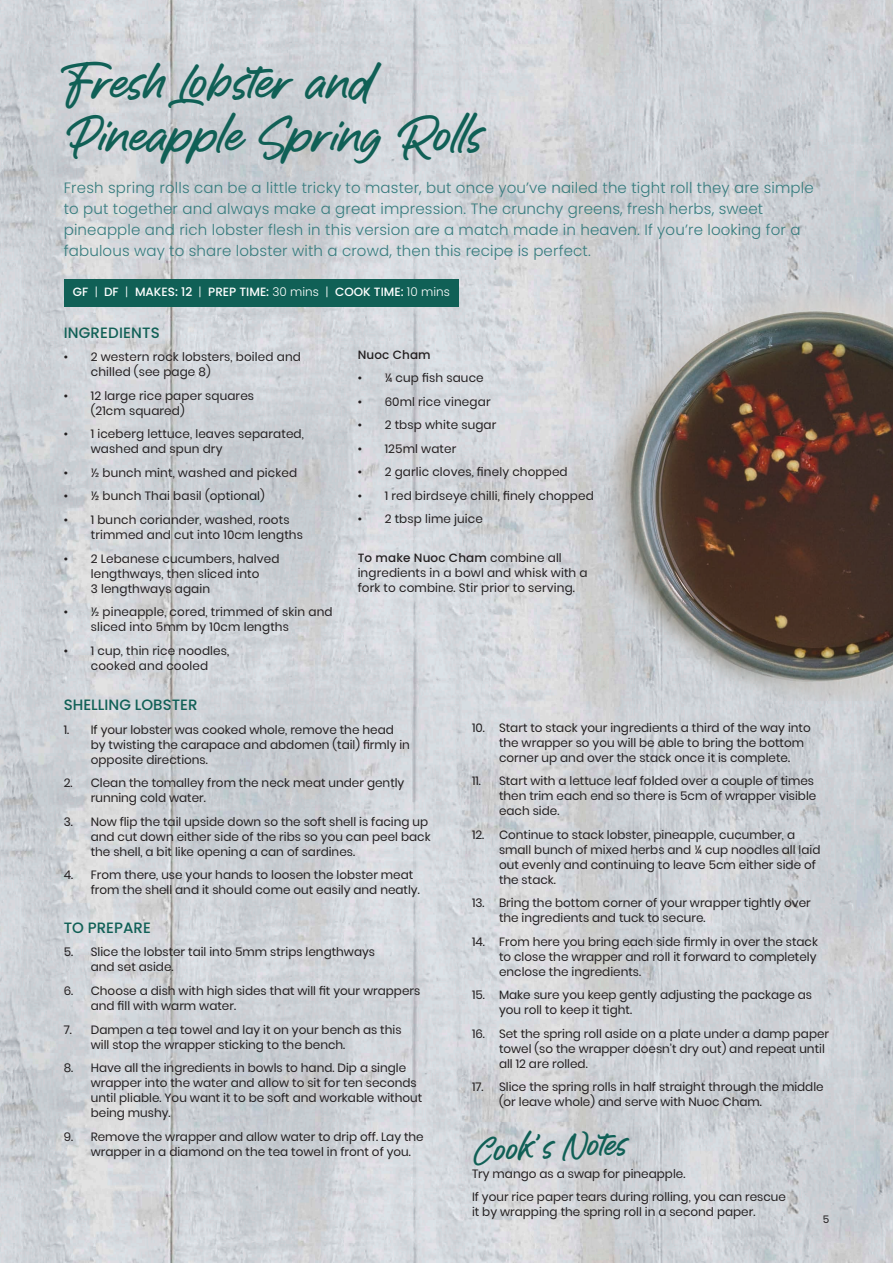
<style>
.page{position:relative;width:893px;height:1263px;background:#fff}
.page>*{position:absolute;margin:0;border:0;box-sizing:border-box;transform-origin:0 0}
.t1{font:48px/52.5px "Awaking";letter-spacing:.01em;color:#106056}
.t2{font:33px "Awaking";color:#106056}
.t3{font:300 15px/21px "Poppins";letter-spacing:.01em;color:#367c7e}
.t4{font:500 15px "Poppins";color:#106056}
.t5{font:12px/15px "Poppins";color:#231f20}
.t6{font:500 12px "Poppins";color:#fff}
.t7{font:500 12px "Poppins";letter-spacing:.01em;color:#231f20}
.t8{font:10.5px "Poppins";color:#231f20}
.s1{font-weight:300}
.s2{font-weight:500}
</style>
<div class="page">
<img style="left:0;top:0;width:893px;height:1263px">
<img style="left:472px;top:218px;width:421px;height:482px">
<div style="left:64px;top:279px;width:394px;height:27px;background:#106056"></div>
<p class="t1" style="left:64px;top:55px;width:418px">Fresh Lobster and<br>Pineapple Spring Rolls</p>
<p class="t3" style="left:64px;top:177px;width:751px">Fresh spring rolls can be a little tricky to master, but once you’ve nailed the tight roll they are simple to put together and always make a great impression. The crunchy greens, fresh herbs, sweet pineapple and rich lobster flesh in this version are a match made in heaven. If you’re looking for a fabulous way to share lobster with a crowd, then this recipe is perfect.</p>
<p class="t6" style="left:73px;top:285px;width:378px">GF <span class="s1">|</span> DF <span class="s1">|</span> MAKES: 12 <span class="s1">|</span> PREP TIME: <span class="s1">30 mins |</span> COOK TIME: <span class="s1">10 mins</span></p>
<p class="t4" style="left:64px;top:324px;width:98px">INGREDIENTS</p>
<p class="t5" style="left:91px;top:350px;width:212px;text-indent:-27px">• 2 western rock lobsters, boiled and chilled (see page 8)</p>
<p class="t5" style="left:91px;top:388px;width:165px;text-indent:-27px">• 12 large rice paper squares (21cm squared)</p>
<p class="t5" style="left:91px;top:427px;width:215px;text-indent:-27px">• 1 iceberg lettuce, leaves separated, washed and spun dry</p>
<p class="t5" style="left:64px;top:465px;width:235px">• ½ bunch mint, washed and picked</p>
<p class="t5" style="left:64px;top:489px;width:203px">• ½ bunch Thai basil (optional)</p>
<p class="t5" style="left:91px;top:512px;width:214px;text-indent:-27px">• 1 bunch coriander, washed, roots trimmed and cut into 10cm lengths</p>
<p class="t5" style="left:91px;top:551px;width:190px;text-indent:-27px">• 2 Lebanese cucumbers, halved lengthways, then sliced into<br>3 lengthways again</p>
<p class="t5" style="left:91px;top:604px;width:243px;text-indent:-27px">• ½ pineapple, cored, trimmed of skin and sliced into 5mm by 10cm lengths</p>
<p class="t5" style="left:64px;top:643px;width:167px;text-align:center">• 1 cup, thin rice noodles, cooked and cooled</p>
<p class="t7" style="left:358px;top:347px;width:75px">Nuoc Cham</p>
<p class="t5" style="left:358px;top:370px;width:128px">• ¼ cup fish sauce</p>
<p class="t5" style="left:358px;top:394px;width:134px">• 60ml rice vinegar</p>
<p class="t5" style="left:358px;top:417px;width:140px">• 2 tbsp white sugar</p>
<p class="t5" style="left:358px;top:441px;width:100px">• 125ml water</p>
<p class="t5" style="left:358px;top:464px;width:212px">• 2 garlic cloves, finely chopped</p>
<p class="t5" style="left:358px;top:488px;width:238px">• 1 red birdseye chilli, finely chopped</p>
<p class="t5" style="left:358px;top:511px;width:127px">• 2 tbsp lime juice</p>
<p class="t5" style="left:358px;top:550px;width:231px"><span class="s2">To make Nuoc Cham</span> combine all ingredients in a bowl and whisk with a fork to combine. Stir prior to serving.</p>
<p class="t4" style="left:64px;top:696px;width:135px">SHELLING LOBSTER</p>
<p class="t5" style="left:91px;top:722px;width:321px;text-indent:-27px">1. If your lobster was cooked whole, remove the head by twisting the carapace and abdomen (tail) firmly in opposite directions.</p>
<p class="t5" style="left:91px;top:776px;width:315px;text-indent:-27px">2. Clean the tomalley from the neck meat under gently running cold water.</p>
<p class="t5" style="left:91px;top:814px;width:341px;text-indent:-27px">3. Now flip the tail upside down so the soft shell is facing up and cut down either side of the ribs so you can peel back the shell, a bit like opening a can of sardines.</p>
<p class="t5" style="left:91px;top:868px;width:330px;text-indent:-27px">4. From there, use your hands to loosen the lobster meat from the shell and it should come out easily and neatly.</p>
<p class="t4" style="left:64px;top:919px;width:89px">TO PREPARE</p>
<p class="t5" style="left:91px;top:945px;width:286px;text-indent:-27px">5. Slice the lobster tail into 5mm strips lengthways and set aside.</p>
<p class="t5" style="left:91px;top:983px;width:331px;text-indent:-27px">6. Choose a dish with high sides that will fit your wrappers and fill with warm water.</p>
<p class="t5" style="left:91px;top:1022px;width:312px;text-indent:-27px">7. Dampen a tea towel and lay it on your bench as this will stop the wrapper sticking to the bench.</p>
<p class="t5" style="left:91px;top:1060px;width:333px;text-indent:-27px">8. Have all the ingredients in bowls to hand. Dip a single wrapper into the water and allow to sit for ten seconds until pliable. You want it to be soft and workable without being mushy.</p>
<p class="t5" style="left:91px;top:1129px;width:334px;text-indent:-27px">9. Remove the wrapper and allow water to drip off. Lay the wrapper in a diamond on the tea towel in front of you.</p>
<p class="t5" style="left:499px;top:720px;width:313px;text-indent:-27px">10. Start to stack your ingredients a third of the way into the wrapper so you will be able to bring the bottom corner up and over the stack once it is complete.</p>
<p class="t5" style="left:499px;top:774px;width:319px;text-indent:-27px">11. Start with a lettuce leaf folded over a couple of times then trim each end so there is 5cm of wrapper visible each side.</p>
<p class="t5" style="left:499px;top:827px;width:323px;text-indent:-27px">12. Continue to stack lobster, pineapple, cucumber, a small bunch of mixed herbs and ¼ cup noodles all laid out evenly and continuing to leave 5cm either side of the stack.</p>
<p class="t5" style="left:499px;top:896px;width:313px;text-indent:-27px">13. Bring the bottom corner of your wrapper tightly over the ingredients and tuck to secure.</p>
<p class="t5" style="left:499px;top:934px;width:320px;text-indent:-27px">14. From here you bring each side firmly in over the stack to close the wrapper and roll it forward to completely enclose the ingredients.</p>
<p class="t5" style="left:499px;top:988px;width:315px;text-indent:-27px">15. Make sure you keep gently adjusting the package as you roll to keep it tight.</p>
<p class="t5" style="left:499px;top:1026px;width:332px;text-indent:-27px">16. Set the spring roll aside on a plate under a damp paper towel (so the wrapper doesn’t dry out) and repeat until all 12 are rolled.</p>
<p class="t5" style="left:499px;top:1080px;width:326px;text-indent:-27px">17. Slice the spring rolls in half straight through the middle (or leave whole) and serve with Nuoc Cham.</p>
<p class="t2" style="left:472px;top:1126px;width:155px;rotate:-2deg">Cook's Notes</p>
<p class="t5" style="left:472px;top:1166px;width:215px">Try mango as a swap for pineapple.</p>
<p class="t5" style="left:472px;top:1189px;width:315px">If your rice paper tears during rolling, you can rescue it by wrapping the spring roll in a second paper.</p>
<p class="t8" style="left:823px;top:1213px;width:8px">5</p>
</div>
